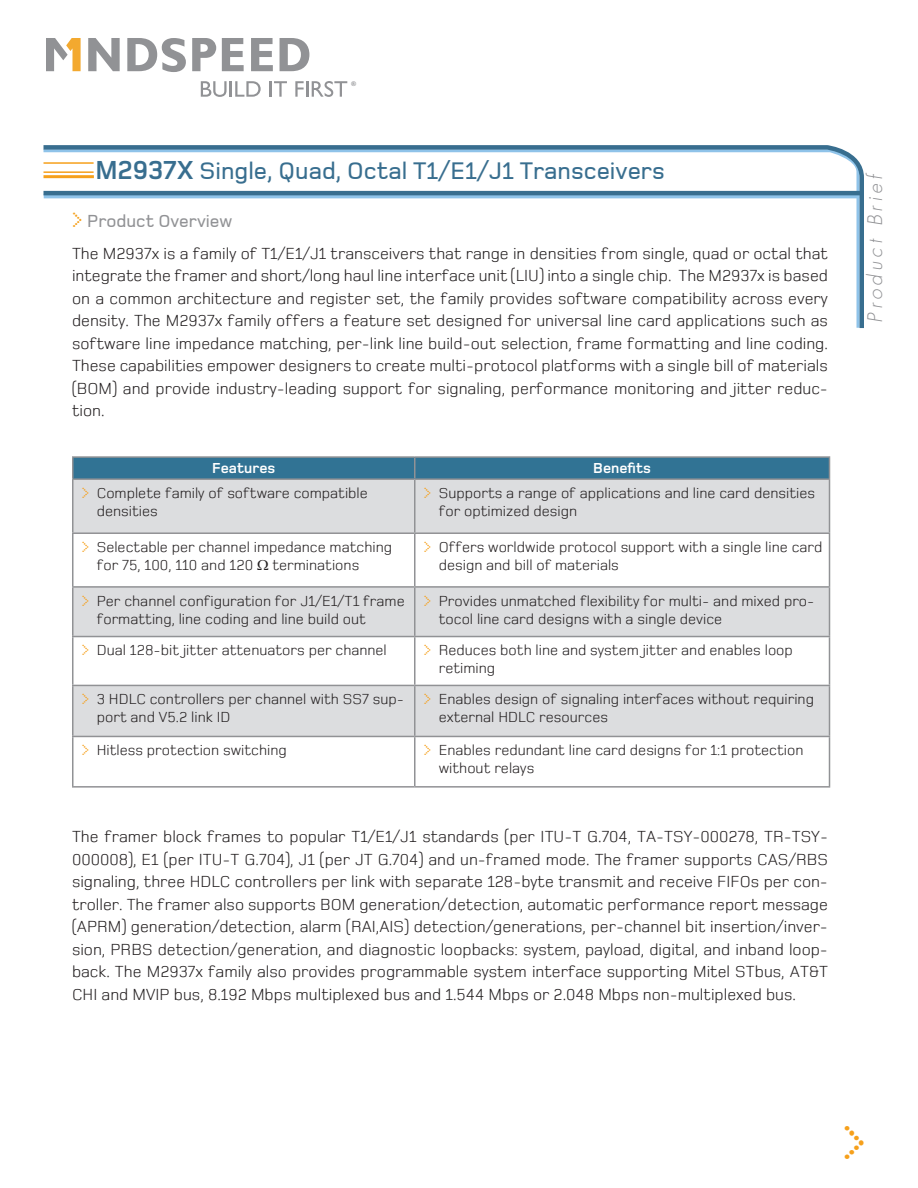
<style>
.page{position:relative;width:918px;height:1188px;background:#fff}
.page>*{position:absolute;margin:0;border:0;box-sizing:border-box;transform-origin:0 0}
.t1{font:48px "Dot Matrix One";color:#f6a01b}
.t2{font:500 24.75px "Foundry Monolinemed";color:#386e8f}
.t3{font:italic 300 19.5px "Futura Std";color:#919295}
.t4{font:500 18px "Foundry Monolinemed";color:#919295}
.Paragraph{font:16.5px/22.5px "Foundry Monolinereg";color:#231f20;text-align:justify}
.Features_Bullets{font:15px/18px "Foundry Monolinereg";color:#231f20}
.t5{font:700 15px "Foundry Monolinebold";color:#fff}
.t6{font:15px "Dot Matrix One";color:#f6a01b}
.t7{font:900 6.45px "Arial";color:#919295}
.s1{font-family:"Foundry Monolinebold";font-weight:700;font-size:27px}
.s2{font-family:"Dot Matrix One";font-weight:400;font-size:21px;color:#f6a01b}
.s3{font-family:"Dot Matrix One";color:#f6a01b}
</style>
<div class="page">
<svg style="left:43px;top:145px;width:821px;height:184px"></svg>
<hr style="left:44px;top:162px;width:50px;height:2px;background:#f6a01b">
<hr style="left:44px;top:175px;width:50px;height:3px;background:#f6a01b">
<hr style="left:44px;top:171px;width:50px;height:2px;background:#f6a01b">
<svg style="left:201px;top:81px;width:60px;height:16px"></svg>
<svg style="left:270px;top:81px;width:17px;height:16px"></svg>
<svg style="left:295px;top:81px;width:52px;height:16px"></svg>
<svg style="left:88px;top:38px;width:32px;height:33px"></svg>
<svg style="left:280px;top:38px;width:29px;height:33px"></svg>
<svg style="left:127px;top:38px;width:59px;height:34px"></svg>
<svg style="left:192px;top:38px;width:24px;height:33px"></svg>
<svg style="left:251px;top:38px;width:22px;height:33px"></svg>
<svg style="left:222px;top:38px;width:22px;height:33px"></svg>
<svg style="left:46px;top:38px;width:35px;height:33px"></svg>
<hr style="left:44px;top:191px;width:816px;height:4px;background:#386e8f">
<svg style="left:74px;top:480px;width:755px;height:256px;fill:#dcdddf"></svg>
<hr style="left:72px;top:456px;width:343px;height:2px;background:#919295">
<hr style="left:72px;top:458px;width:2px;height:20px;background:#919295">
<hr style="left:415px;top:456px;width:415px;height:2px;background:#919295">
<div style="left:73px;top:457px;width:757px;height:21px;background:#317394"></div>
<hr style="left:72px;top:478px;width:343px;height:2px;background:#919295">
<hr style="left:72px;top:480px;width:2px;height:52px;background:#919295">
<hr style="left:415px;top:478px;width:415px;height:2px;background:#919295">
<hr style="left:414px;top:480px;width:2px;height:52px;background:#919295">
<hr style="left:829px;top:480px;width:1px;height:52px;background:#919295">
<hr style="left:72px;top:532px;width:343px;height:2px;background:#919295">
<hr style="left:72px;top:534px;width:2px;height:52px;background:#919295">
<hr style="left:415px;top:532px;width:415px;height:2px;background:#919295">
<hr style="left:414px;top:534px;width:2px;height:52px;background:#919295">
<hr style="left:829px;top:534px;width:1px;height:52px;background:#919295">
<hr style="left:72px;top:586px;width:343px;height:2px;background:#919295">
<hr style="left:72px;top:588px;width:2px;height:48px;background:#919295">
<hr style="left:415px;top:586px;width:415px;height:2px;background:#919295">
<hr style="left:414px;top:588px;width:2px;height:48px;background:#919295">
<hr style="left:829px;top:588px;width:1px;height:48px;background:#919295">
<hr style="left:72px;top:636px;width:343px;height:1px;background:#919295">
<hr style="left:72px;top:637px;width:2px;height:48px;background:#919295">
<hr style="left:415px;top:636px;width:415px;height:1px;background:#919295">
<hr style="left:414px;top:637px;width:2px;height:48px;background:#919295">
<hr style="left:829px;top:637px;width:1px;height:48px;background:#919295">
<hr style="left:72px;top:685px;width:343px;height:1px;background:#919295">
<hr style="left:72px;top:686px;width:2px;height:50px;background:#919295">
<hr style="left:415px;top:685px;width:415px;height:1px;background:#919295">
<hr style="left:414px;top:686px;width:2px;height:50px;background:#919295">
<hr style="left:829px;top:686px;width:1px;height:50px;background:#919295">
<hr style="left:72px;top:736px;width:343px;height:1px;background:#919295">
<hr style="left:72px;top:737px;width:2px;height:49px;background:#919295">
<hr style="left:415px;top:736px;width:415px;height:1px;background:#919295">
<hr style="left:414px;top:737px;width:2px;height:49px;background:#919295">
<hr style="left:829px;top:737px;width:1px;height:49px;background:#919295">
<hr style="left:72px;top:786px;width:343px;height:2px;background:#919295">
<hr style="left:415px;top:786px;width:415px;height:2px;background:#919295">
<svg style="left:257px;top:560px;width:11px;height:10px"></svg>
<p class="t7" style="left:351px;top:79px;width:7px">®</p>
<p class="t2" style="left:96px;top:158px;width:571px"><span class="s1">M2937X</span> Single, Quad, Octal T1/E1/J1 Transceivers</p>
<p class="t4" style="left:72px;top:212px;width:162px"><span class="s2">&gt;</span> Product Overview</p>
<p class="Paragraph" style="left:72px;top:243px;width:758px">The M2937x is a family of T1/E1/J1 transceivers that range in densities from single, quad or octal that integrate the framer and short/long haul line interface unit (LIU) into a single chip. The M2937x is based on a common architecture and register set, the family provides software compatibility across every density. The M2937x family offers a feature set designed for universal line card applications such as software line impedance matching, per-link line build-out selection, frame formatting and line coding.<br>These capabilities empower designers to create multi-protocol platforms with a single bill of materials (BOM) and provide industry-leading support for signaling, performance monitoring and jitter reduc&shy;tion.</p>
<p class="t5" style="left:212px;top:460px;width:65px">Features</p>
<p class="t5" style="left:593px;top:460px;width:59px">Benefits</p>
<p class="Features_Bullets" style="left:97px;top:485px;width:273px">Complete family of software compatible densities</p>
<p class="t6" style="left:82px;top:484px;width:9px">&gt;</p>
<p class="Features_Bullets" style="left:439px;top:485px;width:378px">Supports a range of applications and line card densities for optimized design</p>
<p class="t6" style="left:424px;top:484px;width:9px">&gt;</p>
<p class="t6" style="left:82px;top:538px;width:9px">&gt;</p>
<p class="Features_Bullets" style="left:439px;top:539px;width:385px">Offers worldwide protocol support with a single line card design and bill of materials</p>
<p class="Features_Bullets" style="left:97px;top:539px;width:297px">Selectable per channel impedance matching for 75, 100, 110 and 120</p>
<p class="t6" style="left:424px;top:538px;width:9px">&gt;</p>
<p class="Features_Bullets" style="left:272px;top:557px;width:88px">terminations</p>
<p class="Features_Bullets" style="left:97px;top:593px;width:309px">Per channel configuration for J1/E1/T1 frame formatting, line coding and line build out</p>
<p class="t6" style="left:82px;top:592px;width:9px">&gt;</p>
<p class="Features_Bullets" style="left:439px;top:593px;width:377px">Provides unmatched flexibility for multi- and mixed pro&shy;tocol line card designs with a single device</p>
<p class="t6" style="left:424px;top:592px;width:9px">&gt;</p>
<p class="Features_Bullets" style="left:82px;top:642px;width:307px"><span class="s3">&gt;</span> Dual 128-bit jitter attenuators per channel</p>
<p class="Features_Bullets" style="left:439px;top:642px;width:356px">Reduces both line and system jitter and enables loop retiming</p>
<p class="t6" style="left:424px;top:642px;width:9px">&gt;</p>
<p class="t6" style="left:82px;top:690px;width:9px">&gt;</p>
<p class="Features_Bullets" style="left:439px;top:691px;width:377px">Enables design of signaling interfaces without requiring external HDLC resources</p>
<p class="Features_Bullets" style="left:97px;top:691px;width:309px">3 HDLC controllers per channel with SS7 sup&shy;port and V5.2 link ID</p>
<p class="t6" style="left:424px;top:690px;width:9px">&gt;</p>
<p class="Features_Bullets" style="left:82px;top:742px;width:207px"><span class="s3">&gt;</span> Hitless protection switching</p>
<p class="Features_Bullets" style="left:439px;top:742px;width:366px">Enables redundant line card designs for 1:1 protection without relays</p>
<p class="t6" style="left:424px;top:741px;width:9px">&gt;</p>
<p class="Paragraph" style="left:72px;top:826px;width:758px">The framer block frames to popular T1/E1/J1 standards (per ITU-T G.704, TA-TSY-000278, TR-TSY-000008), E1 (per ITU-T G.704), J1 (per JT G.704) and un-framed mode. The framer supports CAS/RBS signaling, three HDLC controllers per link with separate 128-byte transmit and receive FIFOs per con&shy;troller. The framer also supports BOM generation/detection, automatic performance report message (APRM) generation/detection, alarm (RAI,AIS) detection/generations, per-channel bit insertion/inver&shy;sion, PRBS detection/generation, and diagnostic loopbacks: system, payload, digital, and inband loop&shy;back. The M2937x family also provides programmable system interface supporting Mitel STbus, AT&amp;T CHI and MVIP bus, 8.192 Mbps multiplexed bus and 1.544 Mbps or 2.048 Mbps non-multiplexed bus.</p>
<p class="t3" style="left:863px;top:322px;width:151px;rotate:-90deg">Product Brief</p>
<p class="t1" style="left:842px;top:1114px;width:25px">&gt;</p>
</div>
